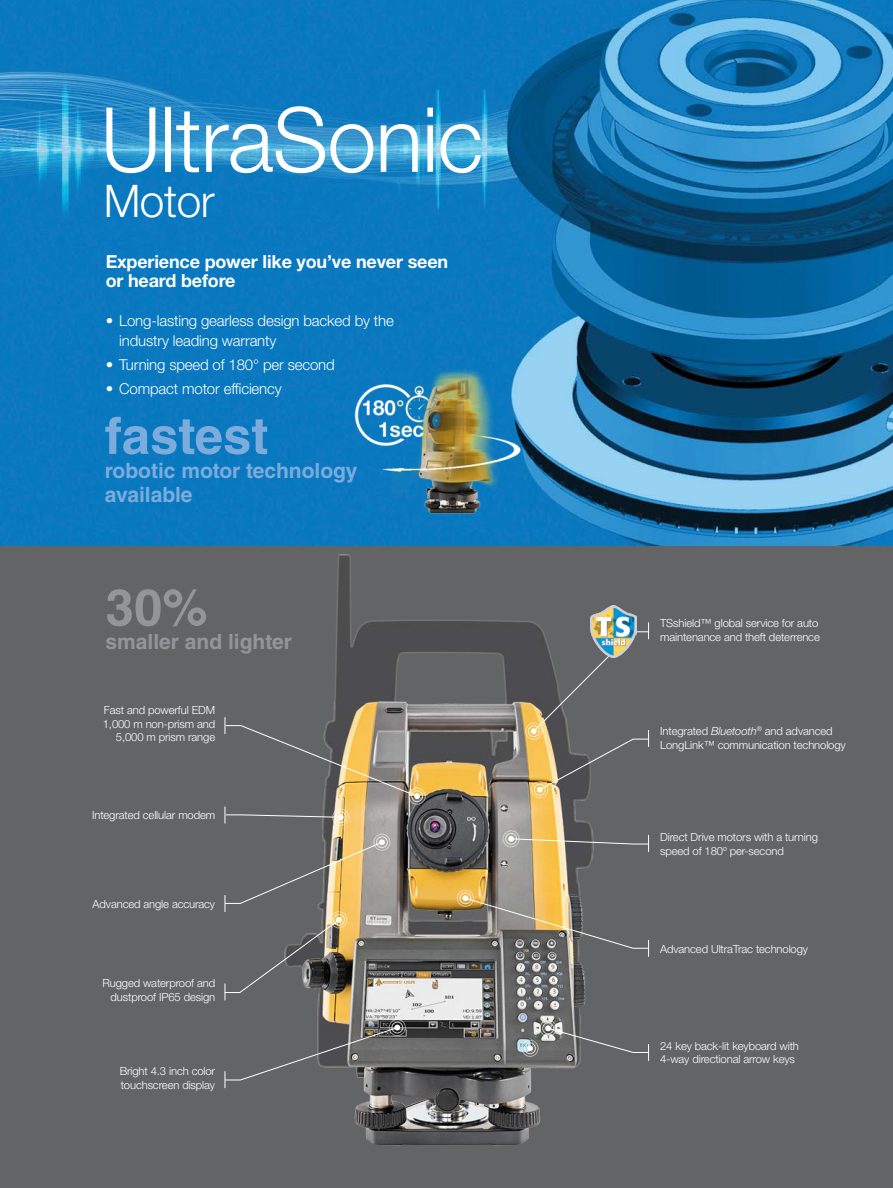
<style>
.page{position:relative;width:893px;height:1188px;background:#636466}
.page>*{position:absolute;margin:0;border:0;box-sizing:border-box;transform-origin:0 0}
.t1{font:300 90px "Helvetica Neue LT Std";letter-spacing:-.01em;color:#fff}
.t2{font:700 51px "Helvetica LT Std";color:#7cacdc}
.t3{font:700 51px "Helvetica LT Std";color:#939598}
.t4{font:300 45px "Helvetica Neue LT Std";letter-spacing:-.01em;color:#fff}
.t5{font:700 21px/24px "Helvetica LT Std";color:#7cacdc}
.t6{font:700 21px "Helvetica LT Std";color:#939598}
.t7{font:700 18px/19.5px "Helvetica Neue LT Std";letter-spacing:-.01em;color:#fff}
.t8{font:300 15px/19.5px "Helvetica Neue LT Std";letter-spacing:-.01em;color:#fff}
.t9{font:300 11.25px/13.5px "Helvetica Neue LT Std";letter-spacing:-.01em;color:#fff}
.s1{font-style:italic}
</style>
<div class="page">
<img style="left:317px;top:554px;width:277px;height:592px">
<img style="left:0;top:0;width:893px;height:545px">
<svg style="left:527px;top:1045px;width:6px;height:6px"></svg>
<div style="left:524px;top:1043px;width:12px;height:11px;border:1px solid #fff;border-radius:50%"></div>
<div style="left:522px;top:1040px;width:16px;height:17px;border:1px solid #fff;border-radius:50%"></div>
<div style="left:505px;top:833px;width:12px;height:12px;border:1px solid #fff;border-radius:50%"></div>
<div style="left:503px;top:831px;width:16px;height:16px;border:1px solid #fff;border-radius:50%"></div>
<div style="left:460px;top:893px;width:11px;height:11px;border:1px solid #fff;border-radius:50%"></div>
<div style="left:457px;top:890px;width:17px;height:17px;border:1px solid #fff;border-radius:50%"></div>
<div style="left:542px;top:1023px;width:12px;height:11px;border:1px solid #fff;border-radius:50%"></div>
<div style="left:540px;top:1020px;width:16px;height:17px;border:1px solid #fff;border-radius:50%"></div>
<div style="left:534px;top:784px;width:11px;height:11px;border:1px solid #fff;border-radius:50%"></div>
<div style="left:531px;top:781px;width:17px;height:17px;border:1px solid #fff;border-radius:50%"></div>
<div style="left:392px;top:1022px;width:11px;height:11px;border:1px solid #fff;border-radius:50%"></div>
<div style="left:389px;top:1019px;width:17px;height:17px;border:1px solid #fff;border-radius:50%"></div>
<svg style="left:225px;top:1025px;width:175px;height:63px"></svg>
<div style="left:376px;top:837px;width:12px;height:11px;border:1px solid #fff;border-radius:50%"></div>
<div style="left:374px;top:834px;width:16px;height:17px;border:1px solid #fff;border-radius:50%"></div>
<svg style="left:224px;top:839px;width:161px;height:161px"></svg>
<div style="left:335px;top:812px;width:11px;height:11px;border:1px solid #fff;border-radius:50%"></div>
<div style="left:332px;top:809px;width:17px;height:17px;border:1px solid #fff;border-radius:50%"></div>
<svg style="left:225px;top:807px;width:119px;height:17px"></svg>
<div style="left:411px;top:791px;width:12px;height:11px;border:1px solid #fff;border-radius:50%"></div>
<div style="left:409px;top:788px;width:16px;height:17px;border:1px solid #fff;border-radius:50%"></div>
<svg style="left:225px;top:717px;width:195px;height:82px"></svg>
<div style="left:528px;top:726px;width:11px;height:11px;border:1px solid #fff;border-radius:50%"></div>
<div style="left:525px;top:723px;width:17px;height:17px;border:1px solid #fff;border-radius:50%"></div>
<svg style="left:508px;top:835px;width:141px;height:17px"></svg>
<svg style="left:463px;top:895px;width:186px;height:62px"></svg>
<svg style="left:545px;top:1025px;width:104px;height:36px"></svg>
<svg style="left:531px;top:622px;width:118px;height:171px"></svg>
<img style="left:591px;top:605px;width:45px;height:52px">
<img style="left:343px;top:314px;width:211px;height:214px">
<h1 class="t1" style="left:101px;top:85px;width:384px">UltraSonic</h1>
<h3 class="t4" style="left:104px;top:173px;width:112px">Motor</h3>
<h3 class="t7" style="left:106px;top:251px;width:344px">Experience power like you’ve never seen or heard before</h3>
<h3 class="t8" style="left:119px;top:311px;width:276px;text-indent:-14px">• Long-lasting gearless design backed by the industry leading warranty</h3>
<h3 class="t8" style="left:106px;top:354px;width:231px">• Turning speed of 180° per second</h3>
<h3 class="t8" style="left:106px;top:378px;width:178px">• Compact motor efficiency</h3>
<h2 class="t2" style="left:105px;top:405px;width:165px">fastest</h2>
<h3 class="t5" style="left:105px;top:458px;width:254px">robotic motor technology available</h3>
<h2 class="t3" style="left:106px;top:576px;width:104px">30%</h2>
<h3 class="t6" style="left:106px;top:629px;width:188px">smaller and lighter</h3>
<p class="t9" style="left:103px;top:703px;width:114px;text-align:right">Fast and powerful EDM<br>1,000 m non-prism and<br>5,000 m prism range</p>
<p class="t9" style="left:92px;top:808px;width:125px">Integrated cellular modem</p>
<p class="t9" style="left:93px;top:897px;width:124px">Advanced angle accuracy</p>
<p class="t9" style="left:102px;top:976px;width:114px;text-align:right">Rugged waterproof and dustproof IP65 design</p>
<p class="t9" style="left:120px;top:1064px;width:97px">Bright 4.3 inch color touchscreen display</p>
<p class="t9" style="left:660px;top:615px;width:161px;line-height:14.5px">TSshield™ global service for auto maintenance and theft deterrence</p>
<p class="t9" style="left:660px;top:724px;width:187px">Integrated <span class="s1">Bluetooth</span><sup>®</sup> and advanced<br>LongLink™ communication technology</p>
<p class="t9" style="left:660px;top:830px;width:159px">Direct Drive motors with a turning speed of 180º per-second</p>
<p class="t9" style="left:660px;top:942px;width:149px">Advanced UltraTrac technology</p>
<p class="t9" style="left:660px;top:1039px;width:140px">24 key back-lit keyboard with<br>4-way directional arrow keys</p>
</div>
